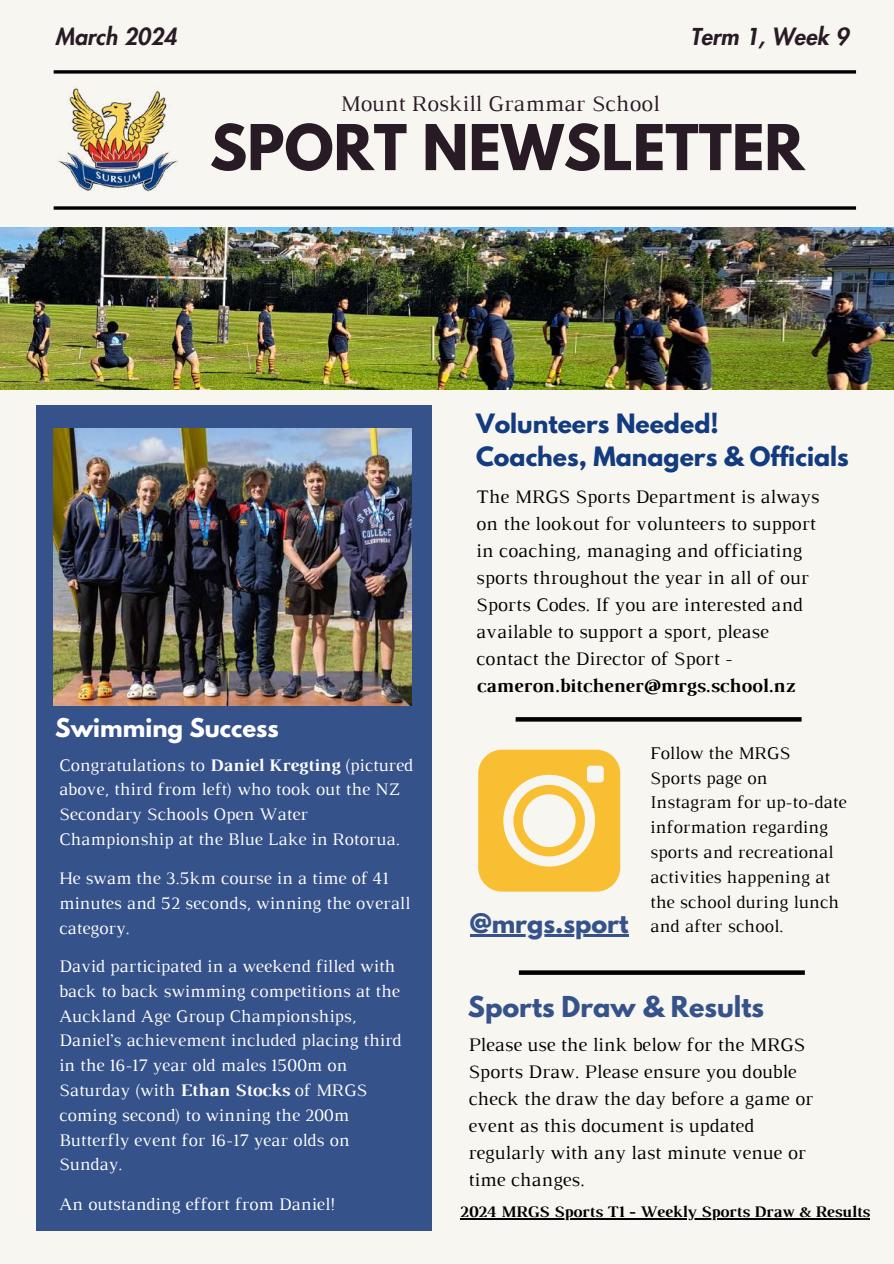
<style>
.page{position:relative;width:894px;height:1264px;background:#fff}
.page>*{position:absolute;margin:0;border:0;box-sizing:border-box;transform-origin:0 0}
.t1{font:700 55.95px "League Spartan";color:#291b25}
.t2{font:700 25.5px "League Spartan";color:#36528b}
.t3{font:700 23.55px/32.7px "League Spartan";color:#123b80}
.t4{font:700 22.95px "League Spartan";color:#fff}
.t5{font:22.8px "Luthier";color:#291b25}
.t6{font:italic 800 22.8px "Futura LT Pro";color:#291b25}
.t7{font:19.5px/27px "Luthier";color:#000}
.t8{font:700 19.5px "Luthier";color:#000}
.t9{font:18.3px "Luthier";color:#000}
.t10{font:18px/24.8px "Luthier";color:#fff}
.t11{font:700 16.5px "Luthier";color:#000}
.s1{font-weight:700}
.s2{font-family:"League Spartan";font-weight:700;font-size:23.85px;color:#36528b}
</style>
<div class="page">
<div style="left:0;top:0;width:893px;height:1263px;background:#f8f6f1"></div>
<svg style="left:54px;top:70px;width:801px;height:4px;background:#262524"></svg>
<svg style="left:54px;top:206px;width:801px;height:4px;background:#262525"></svg>
<img style="left:58px;top:88px;width:120px;height:103px">
<div style="left:37px;top:405px;width:395px;height:825px;background:#36528b"></div>
<img style="left:0;top:228px;width:893px;height:161px">
<img style="left:54px;top:429px;width:358px;height:276px">
<svg style="left:478px;top:749px;width:142px;height:142px"></svg>
<hr style="left:469px;top:934px;width:159px;height:2px;background:#36528b">
<svg style="left:515px;top:717px;width:286px;height:4px"></svg>
<svg style="left:518px;top:970px;width:286px;height:4px"></svg>
<hr style="left:459px;top:1217px;width:410px;height:2px;background:#000">
<p class="t6" style="left:55px;top:27px;width:123px">March 2024</p>
<p class="t6" style="left:690px;top:27px;width:159px">Term 1, Week 9</p>
<p class="t5" style="left:340px;top:95px;width:321px">Mount Roskill Grammar School</p>
<h1 class="t1" style="left:210px;top:120px;width:596px">SPORT NEWSLETTER</h1>
<p class="t4" style="left:55px;top:716px;width:225px">Swimming Success</p>
<p class="t10" style="left:59px;top:753px;width:355px">Congratulations to <span class="s1">Daniel Kregting</span> (pictured above, third from left) who took out the NZ Secondary Schools Open Water Championship at the Blue Lake in Rotorua.</p>
<p class="t10" style="left:59px;top:867px;width:352px">He swam the 3.5km course in a time of 41 minutes and 52 seconds, winning the overall category.</p>
<p class="t10" style="left:59px;top:955px;width:344px">David participated in a weekend filled with back to back swimming competitions at the Auckland Age Group Championships, Daniel’s achievement included placing third in the 16-17 year old males 1500m on Saturday (with <span class="s1">Ethan Stocks</span> of MRGS coming second) to winning the 200m Butterfly event for 16-17 year olds on Sunday.</p>
<p class="t10" style="left:59px;top:1192px;width:277px">An outstanding effort from Daniel!</p>
<h3 class="t3" style="left:476px;top:410px;width:374px">Volunteers Needed!<br>Coaches, Managers &amp; Officials</h3>
<p class="t7" style="left:476px;top:484px;width:344px">The MRGS Sports Department is always on the lookout for volunteers to support in coaching, managing and officiating sports throughout the year in all of our Sports Codes. If you are interested and available to support a sport, please contact the Director of Sport -</p>
<p class="t8" style="left:476px;top:678px;width:320px">cameron.bitchener@mrgs.school.nz</p>
<p class="t9" style="left:650px;top:746px;width:142px">Follow the MRGS</p>
<p class="t9" style="left:650px;top:771px;width:119px">Sports page on</p>
<p class="t9" style="left:650px;top:795px;width:198px">Instagram for up-to-date</p>
<p class="t9" style="left:650px;top:820px;width:179px">information regarding</p>
<p class="t9" style="left:650px;top:845px;width:185px">sports and recreational</p>
<p class="t9" style="left:650px;top:870px;width:181px">activities happening at</p>
<p class="t9" style="left:650px;top:894px;width:190px">the school during lunch</p>
<p class="t9" style="left:469px;top:919px;width:315px"><span class="s2">@mrgs.sport</span> and after school.</p>
<h2 class="t2" style="left:467px;top:994px;width:297px">Sports Draw &amp; Results</h2>
<p class="t7" style="left:468px;top:1032px;width:346px">Please use the link below for the MRGS<br>Sports Draw. Please ensure you double check the draw the day before a game or event as this document is updated regularly with any last minute venue or time changes.</p>
<p class="t11" style="left:459px;top:1205px;width:411px">2024 MRGS Sports T1 - Weekly Sports Draw &amp; Results</p>
</div>
